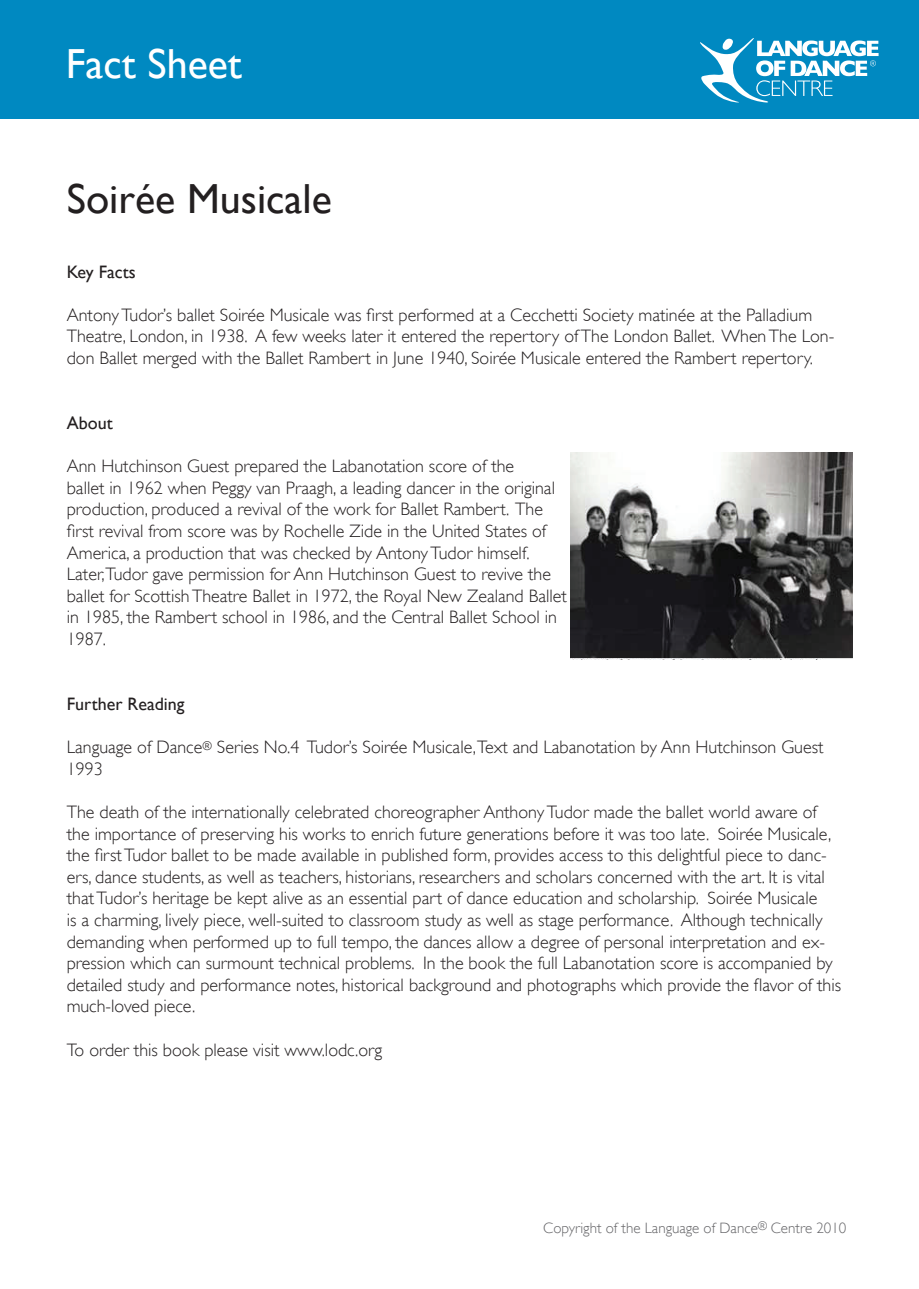
<style>
.page{position:relative;width:919px;height:1289px;background:#fff}
.page>*{position:absolute;margin:0;border:0;box-sizing:border-box;transform-origin:0 0}
.t1{font:42px "Gill Sans";color:#231f20}
.t2{font:42px "Gill Sans";color:#fff}
.t3{font:300 18px/21.6px "Gill Sans";color:#231f20}
.t4{font:18px "Gill Sans";color:#231f20}
.t5{font:300 15px "Gill Sans";color:#656568}
</style>
<div class="page">
<img style="left:570px;top:452px;width:282px;height:207px">
<div style="left:0;top:0;width:918px;height:118px;background:#0089c1"></div>
<svg style="left:700px;top:38px;width:178px;height:65px"></svg>
<h1 class="t2" style="left:66px;top:39px;width:178px">Fact Sheet</h1>
<h1 class="t1" style="left:67px;top:174px;width:266px">Soirée Musicale</h1>
<p class="t4" style="left:67px;top:261px;width:70px">Key Facts</p>
<p class="t3" style="left:67px;top:304px;width:769px">Antony Tudor’s ballet Soirée Musicale was first performed at a Cecchetti Society matinée at the Palladium<br>Theatre, London, in 1938. A few weeks later it entered the repertory of The London Ballet. When The Lon&shy;don Ballet merged with the Ballet Rambert in June 1940, Soirée Musicale entered the Rambert repertory.</p>
<p class="t4" style="left:67px;top:412px;width:47px">About</p>
<p class="t3" style="left:67px;top:455px;width:501px">Ann Hutchinson Guest prepared the Labanotation score of the<br>ballet in 1962 when Peggy van Praagh, a leading dancer in the original production, produced a revival of the work for Ballet Rambert. The first revival from score was by Rochelle Zide in the United States of America, a production that was checked by Antony Tudor himself.<br>Later,Tudor gave permission for Ann Hutchinson Guest to revive the ballet for Scottish Theatre Ballet in 1972, the Royal New Zealand Ballet in 1985, the Rambert school in 1986, and the Central Ballet School in 1987.</p>
<p class="t4" style="left:67px;top:693px;width:119px">Further Reading</p>
<p class="t3" style="left:67px;top:736px;width:758px">Language of Dance<sup>®</sup> Series No.4 Tudor’s Soirée Musicale,Text and Labanotation by Ann Hutchinson Guest<br>1993</p>
<p class="t3" style="left:67px;top:801px;width:775px">The death of the internationally celebrated choreographer Anthony Tudor made the ballet world aware of the importance of preserving his works to enrich future generations before it was too late. Soirée Musicale, the first Tudor ballet to be made available in published form, provides access to this delightful piece to danc&shy;ers, dance students, as well as teachers, historians, researchers and scholars concerned with the art. It is vital that Tudor’s heritage be kept alive as an essential part of dance education and scholarship. Soirée Musicale<br>is a charming, lively piece, well-suited to classroom study as well as stage performance. Although technically demanding when performed up to full tempo, the dances allow a degree of personal interpretation and ex&shy;pression which can surmount technical problems. In the book the full Labanotation score is accompanied by detailed study and performance notes, historical background and photographs which provide the flavor of this much-loved piece.</p>
<p class="t3" style="left:67px;top:1038px;width:317px">To order this book please visit www.lodc.org</p>
<p class="t5" style="left:543px;top:1218px;width:305px">Copyright of the Language of Dance<sup>®</sup> Centre 2010</p>
</div>
